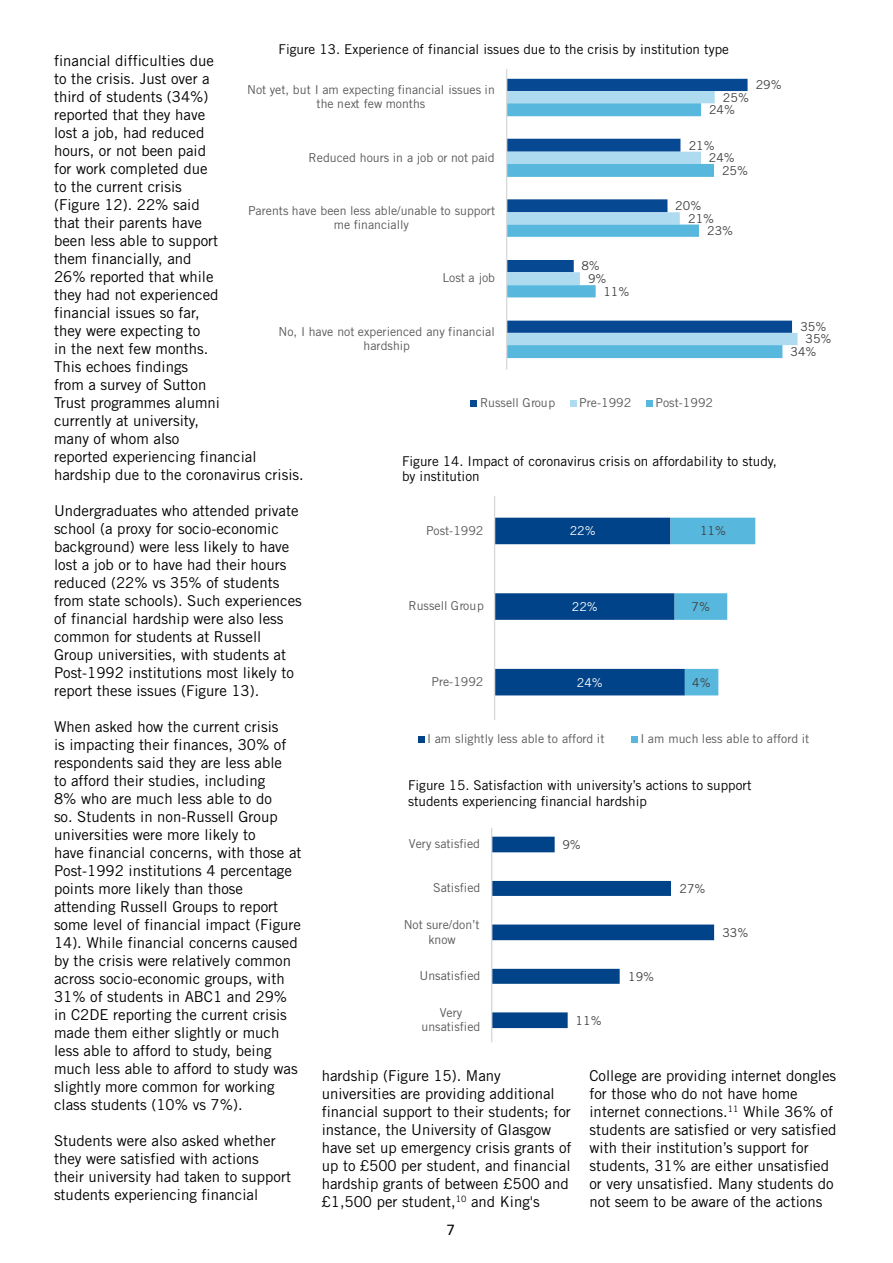
<style>
.page{position:relative;width:893px;height:1263px;background:#fff}
.page>*{position:absolute;margin:0;border:0;box-sizing:border-box;transform-origin:0 0}
.t1{font:16.5px "Calibri";color:#000}
.t2{font:15px/18px "Trade Gothic";color:#000}
.header_1{font:13.5px/15.6px "Trade Gothic";color:#000}
.t3{font:12.3px/14.5px "Trade Gothic";color:#595959;text-align:center}
.t4{font:12.3px "Trade Gothic";color:#404040}
.t5{font:12.3px "Trade Gothic";color:#fff}
</style>
<div class="page">
<div style="left:507px;top:79px;width:241px;height:12px;background:#064891"></div>
<svg style="left:507px;top:91px;width:290px;height:254px"></svg>
<svg style="left:507px;top:103px;width:275px;height:255px"></svg>
<hr style="left:506px;top:69px;width:1px;height:301px;background:#d9d9d9">
<div style="left:470px;top:400px;width:7px;height:6px;background:#064891"></div>
<svg style="left:570px;top:400px;width:6px;height:6px"></svg>
<div style="left:646px;top:400px;width:7px;height:6px;background:#57b7dd"></div>
<svg style="left:495px;top:518px;width:260px;height:177px"></svg>
<hr style="left:494px;top:496px;width:1px;height:224px;background:#d9d9d9">
<div style="left:418px;top:736px;width:6px;height:7px;background:#014388"></div>
<div style="left:631px;top:736px;width:7px;height:7px;background:#57b7dd"></div>
<svg style="left:492px;top:837px;width:222px;height:191px"></svg>
<hr style="left:491px;top:828px;width:1px;height:214px;background:#d9d9d9">
<p class="header_1" style="left:279px;top:41px;width:452px">Figure 13. Experience of financial issues due to the crisis by institution type</p>
<p class="t2" style="left:54px;top:51px;width:251px">financial difficulties due<br>to the crisis. Just over a<br>third of students (34%)<br>reported that they have<br>lost a job, had reduced<br>hours, or not been paid<br>for work completed due<br>to the current crisis<br>(Figure 12). 22% said<br>that their parents have<br>been less able to support<br>them financially, and<br>26% reported that while<br>they had not experienced<br>financial issues so far,<br>they were expecting to<br>in the next few months.<br>This echoes findings<br>from a survey of Sutton<br>Trust programmes alumni<br>currently at university,<br>many of whom also<br>reported experiencing financial hardship due to the coronavirus crisis.</p>
<p class="t2" style="left:54px;top:501px;width:249px">Undergraduates who attended private school (a proxy for socio-economic background) were less likely to have lost a job or to have had their hours reduced (22% vs 35% of students from state schools). Such experiences of financial hardship were also less common for students at Russell Group universities, with students at Post-1992 institutions most likely to report these issues (Figure 13).</p>
<p class="t2" style="left:54px;top:717px;width:249px">When asked how the current crisis<br>is impacting their finances, 30% of respondents said they are less able<br>to afford their studies, including<br>8% who are much less able to do<br>so. Students in non-Russell Group universities were more likely to<br>have financial concerns, with those at Post-1992 institutions 4 percentage points more likely than those attending Russell Groups to report some level of financial impact (Figure 14). While financial concerns caused by the crisis were relatively common across socio-economic groups, with 31% of students in ABC1 and 29% in C2DE reporting the current crisis made them either slightly or much less able to afford to study, being much less able to afford to study was slightly more common for working class students (10% vs 7%).</p>
<p class="t2" style="left:54px;top:1131px;width:239px">Students were also asked whether they were satisfied with actions their university had taken to support students experiencing financial</p>
<p class="t4" style="left:756px;top:77px;width:28px">29%</p>
<p class="t3" style="left:247px;top:82px;width:249px">Not yet, but I am expecting financial issues in the next few months</p>
<p class="t4" style="left:723px;top:90px;width:28px">25%</p>
<p class="t4" style="left:709px;top:102px;width:28px">24%</p>
<p class="t4" style="left:689px;top:138px;width:28px">21%</p>
<p class="t3" style="left:309px;top:150px;width:188px">Reduced hours in a job or not paid</p>
<p class="t4" style="left:709px;top:150px;width:28px">24%</p>
<p class="t4" style="left:722px;top:163px;width:28px">25%</p>
<p class="t4" style="left:675px;top:198px;width:28px">20%</p>
<p class="t3" style="left:248px;top:203px;width:249px">Parents have been less able/unable to support me financially</p>
<p class="t4" style="left:688px;top:211px;width:28px">21%</p>
<p class="t4" style="left:707px;top:223px;width:28px">23%</p>
<p class="t4" style="left:581px;top:259px;width:20px">8%</p>
<p class="t3" style="left:442px;top:271px;width:54px">Lost a job</p>
<p class="t4" style="left:588px;top:271px;width:20px">9%</p>
<p class="t4" style="left:603px;top:284px;width:28px">11%</p>
<p class="t4" style="left:800px;top:319px;width:28px">35%</p>
<p class="t3" style="left:279px;top:324px;width:218px">No, I have not experienced any financial hardship</p>
<p class="t4" style="left:805px;top:332px;width:28px">35%</p>
<p class="t4" style="left:791px;top:344px;width:28px">34%</p>
<p class="t3" style="left:480px;top:395px;width:77px">Russell Group</p>
<p class="t3" style="left:579px;top:395px;width:53px">Pre-1992</p>
<p class="t3" style="left:656px;top:395px;width:59px">Post-1992</p>
<p class="header_1" style="left:402px;top:453px;width:377px">Figure 14. Impact of coronavirus crisis on affordability to study, by institution</p>
<p class="t3" style="left:426px;top:523px;width:59px">Post-1992</p>
<p class="t5" style="left:570px;top:523px;width:28px">22%</p>
<p class="t4" style="left:700px;top:523px;width:28px">11%</p>
<p class="t3" style="left:409px;top:599px;width:77px">Russell Group</p>
<p class="t5" style="left:572px;top:599px;width:28px">22%</p>
<p class="t4" style="left:692px;top:599px;width:20px">7%</p>
<p class="t3" style="left:431px;top:674px;width:53px">Pre-1992</p>
<p class="t5" style="left:577px;top:675px;width:28px">24%</p>
<p class="t4" style="left:692px;top:675px;width:20px">4%</p>
<p class="t3" style="left:427px;top:731px;width:179px">I am slightly less able to afford it</p>
<p class="t3" style="left:640px;top:731px;width:171px">I am much less able to afford it</p>
<p class="header_1" style="left:408px;top:777px;width:345px">Figure 15. Satisfaction with university’s actions to support students experiencing financial hardship</p>
<p class="t4" style="left:562px;top:837px;width:20px">9%</p>
<p class="t4" style="left:679px;top:881px;width:28px">27%</p>
<p class="t4" style="left:722px;top:925px;width:28px">33%</p>
<p class="t4" style="left:628px;top:969px;width:28px">19%</p>
<p class="t4" style="left:576px;top:1013px;width:28px">11%</p>
<p class="t3" style="left:409px;top:836px;width:73px">Very satisfied</p>
<p class="t3" style="left:433px;top:880px;width:49px">Satisfied</p>
<p class="t3" style="left:404px;top:917px;width:77px;line-height:15px">Not sure/don’t know</p>
<p class="t3" style="left:419px;top:968px;width:62px">Unsatisfied</p>
<p class="t3" style="left:422px;top:1005px;width:60px">Very unsatisfied</p>
<p class="t2" style="left:322px;top:1066px;width:251px">hardship (Figure 15). Many universities are providing additional financial support to their students; for instance, the University of Glasgow have set up emergency crisis grants of up to £500 per student, and financial hardship grants of between £500 and £1,500 per student,<sup>10</sup> and King's</p>
<p class="t2" style="left:589px;top:1066px;width:248px">College are providing internet dongles for those who do not have home internet connections.<sup>11</sup> While 36% of students are satisfied or very satisfied with their institution’s support for students, 31% are either unsatisfied or very unsatisfied. Many students do not seem to be aware of the actions</p>
<p class="t1" style="left:446px;top:1218px;width:10px">7</p>
</div>
